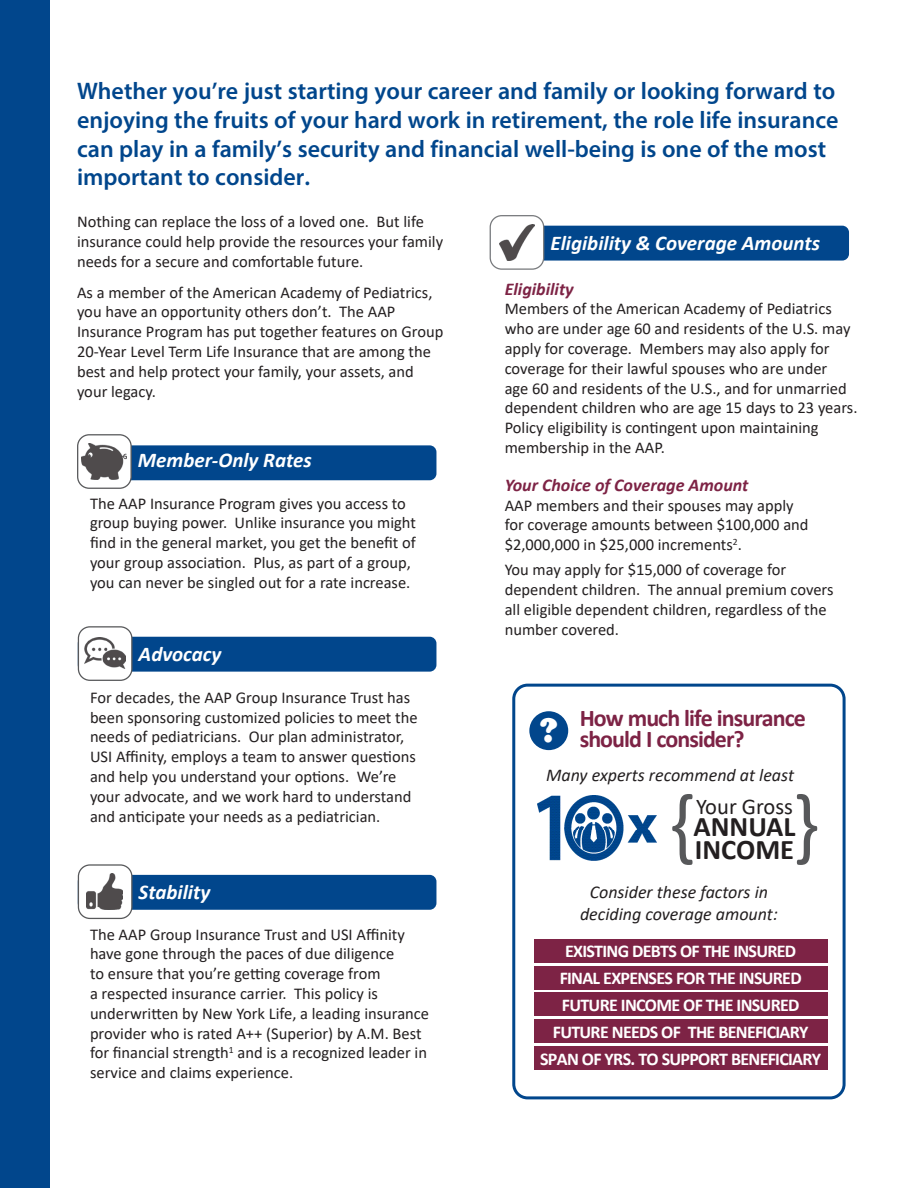
<style>
.page{position:relative;width:918px;height:1188px;background:#fff}
.page>*{position:absolute;margin:0;border:0;box-sizing:border-box;transform-origin:0 0}
.t1{font:84px "Calibri";color:#57585a}
.t2{font:900 36px "Cooper";color:#fff}
.t3{font:700 28.5px "Calibri";color:#231f20}
.SUBHEAD{font:600 24px/28.8px "Myriad Pro";color:#01468c}
.SUBHEAD-2{font:700 24px "Calibri";letter-spacing:-.04em;color:#7d2345}
.t4{font:22.5px "Calibri";color:#231f20}
.BODY_COPY{font:italic 700 21px "Calibri";color:#fff}
.SUBHEAD-3{font:700 18px "Calibri";letter-spacing:-.04em;color:#fff}
.t5{font:italic 18px "Calibri";color:#231f20}
.BODY_COPY-2{font:italic 700 18px "Calibri";color:#7d2345}
.BODY_COPY-3{font:16.5px/19.8px "Calibri";color:#231f20}
</style>
<div class="page">
<div style="left:0;top:0;width:50px;height:1188px;background:#01468c"></div>
<div style="left:78px;top:445px;width:358px;height:35px;background:#01468c;border-radius:7px"></div>
<div style="left:78px;top:435px;width:53px;height:53px;background:#fff;border-radius:11px"></div>
<div style="left:77px;top:434px;width:55px;height:55px;border:1px solid #57585a;border-radius:11px"></div>
<img style="left:82px;top:443px;width:45px;height:37px">
<div style="left:78px;top:637px;width:358px;height:35px;background:#01468c;border-radius:7px"></div>
<div style="left:78px;top:627px;width:54px;height:53px;background:#fff;border-radius:11px"></div>
<div style="left:78px;top:626px;width:55px;height:55px;border:1px solid #57585a;border-radius:11px"></div>
<img style="left:85px;top:637px;width:40px;height:32px">
<div style="left:78px;top:875px;width:358px;height:35px;background:#01468c;border-radius:7px"></div>
<div style="left:78px;top:865px;width:54px;height:53px;background:#fff;border-radius:11px"></div>
<div style="left:78px;top:864px;width:55px;height:55px;border:1px solid #57585a;border-radius:11px"></div>
<img style="left:87px;top:874px;width:35px;height:36px">
<div style="left:490px;top:226px;width:359px;height:35px;background:#01468c;border-radius:7px"></div>
<div style="left:512px;top:684px;width:334px;height:415px;border:3px solid #01468c;border-radius:14px"></div>
<div style="left:529px;top:711px;width:39px;height:39px;background:#01468c;border-radius:50%"></div>
<img style="left:537px;top:795px;width:119px;height:65px">
<div style="left:534px;top:939px;width:294px;height:24px;background:#7d2345"></div>
<div style="left:534px;top:966px;width:294px;height:23px;background:#7d2345"></div>
<div style="left:534px;top:992px;width:294px;height:24px;background:#7d2345"></div>
<div style="left:534px;top:1020px;width:294px;height:23px;background:#7d2345"></div>
<div style="left:534px;top:1046px;width:294px;height:24px;background:#7d2345"></div>
<div style="left:490px;top:216px;width:54px;height:53px;background:#fff;border-radius:11px"></div>
<div style="left:490px;top:215px;width:54px;height:55px;border:1px solid #787a7d;border-radius:11px"></div>
<img style="left:500px;top:224px;width:34px;height:37px">
<p class="SUBHEAD" style="left:77px;top:76px;width:763px">Whether you’re just starting your career and family or looking forward to enjoying the fruits of your hard work in retirement, the role life insurance can play in a family’s security and financial well-being is one of the most important to consider.</p>
<p class="BODY_COPY-3" style="left:77px;top:212px;width:368px">Nothing can replace the loss of a loved one. But life insurance could help provide the resources your family needs for a secure and comfortable future.</p>
<p class="BODY_COPY-3" style="left:77px;top:282px;width:368px">As a member of the American Academy of Pediatrics, you have an opportunity others don’t. The AAP Insurance Program has put together features on Group 20-Year Level Term Life Insurance that are among the best and help protect your family, your assets, and your legacy.</p>
<p class="BODY_COPY" style="left:550px;top:228px;width:271px">Eligibility &amp; Coverage Amounts</p>
<p class="BODY_COPY-2" style="left:505px;top:276px;width:71px">Eligibility</p>
<p class="BODY_COPY-3" style="left:505px;top:299px;width:354px">Members of the American Academy of Pediatrics who are under age 60 and residents of the U.S. may apply for coverage. Members may also apply for coverage for their lawful spouses who are under<br>age 60 and residents of the U.S., and for unmarried dependent children who are age 15 days to 23 years.<br>Policy eligibility is contingent upon maintaining membership in the AAP.</p>
<p class="BODY_COPY-2" style="left:505px;top:472px;width:245px">Your Choice of Coverage Amount</p>
<p class="BODY_COPY-3" style="left:505px;top:495px;width:305px">AAP members and their spouses may apply for coverage amounts between $100,000 and $2,000,000 in $25,000 increments<sup>2</sup>.</p>
<p class="BODY_COPY-3" style="left:505px;top:560px;width:330px">You may apply for $15,000 of coverage for dependent children. The annual premium covers all eligible dependent children, regardless of the number covered.</p>
<p class="BODY_COPY" style="left:138px;top:445px;width:175px">Member-Only Rates</p>
<p class="BODY_COPY-3" style="left:90px;top:493px;width:328px">The AAP Insurance Program gives you access to group buying power. Unlike insurance you might find in the general market, you get the benefit of your group association. Plus, as part of a group, you can never be singled out for a rate increase.</p>
<p class="BODY_COPY" style="left:139px;top:639px;width:84px">Advocacy</p>
<p class="BODY_COPY-3" style="left:90px;top:687px;width:329px">For decades, the AAP Group Insurance Trust has been sponsoring customized policies to meet the needs of pediatricians. Our plan administrator, USI Affinity, employs a team to answer questions and help you understand your options. We’re your advocate, and we work hard to understand and anticipate your needs as a pediatrician.</p>
<p class="BODY_COPY" style="left:139px;top:878px;width:73px">Stability</p>
<p class="BODY_COPY-3" style="left:90px;top:924px;width:341px">The AAP Group Insurance Trust and USI Affinity have gone through the paces of due diligence<br>to ensure that you’re getting coverage from<br>a respected insurance carrier. This policy is underwritten by New York Life, a leading insurance provider who is rated A++ (Superior) by A.M. Best for financial strength<sup>1</sup> and is a recognized leader in service and claims experience.</p>
<p class="SUBHEAD-2" style="left:580px;top:701px;width:228px">How much life insurance</p>
<p class="t2" style="left:540px;top:709px;width:19px">?</p>
<p class="SUBHEAD-2" style="left:580px;top:722px;width:166px">should I consider?</p>
<p class="t5" style="left:546px;top:763px;width:250px">Many experts recommend at least</p>
<p class="t4" style="left:696px;top:791px;width:99px">Your Gross</p>
<p class="t3" style="left:694px;top:807px;width:103px">ANNUAL</p>
<p class="t1" style="left:669px;top:766px;width:28px">{</p>
<p class="t1" style="left:792px;top:766px;width:28px">}</p>
<p class="t3" style="left:695px;top:829px;width:101px">INCOME</p>
<p class="t5" style="left:590px;top:880px;width:180px">Consider these factors in</p>
<p class="t5" style="left:580px;top:901px;width:199px">deciding coverage amount:</p>
<p class="SUBHEAD-3" style="left:565px;top:939px;width:233px">EXISTING DEBTS OF THE INSURED</p>
<p class="SUBHEAD-3" style="left:560px;top:966px;width:244px">FINAL EXPENSES FOR THE INSURED</p>
<p class="SUBHEAD-3" style="left:562px;top:992px;width:239px">FUTURE INCOME OF THE INSURED</p>
<p class="SUBHEAD-3" style="left:553px;top:1019px;width:257px">FUTURE NEEDS OF THE BENEFICIARY</p>
<p class="SUBHEAD-3" style="left:540px;top:1046px;width:283px">SPAN OF YRS. TO SUPPORT BENEFICIARY</p>
</div>
